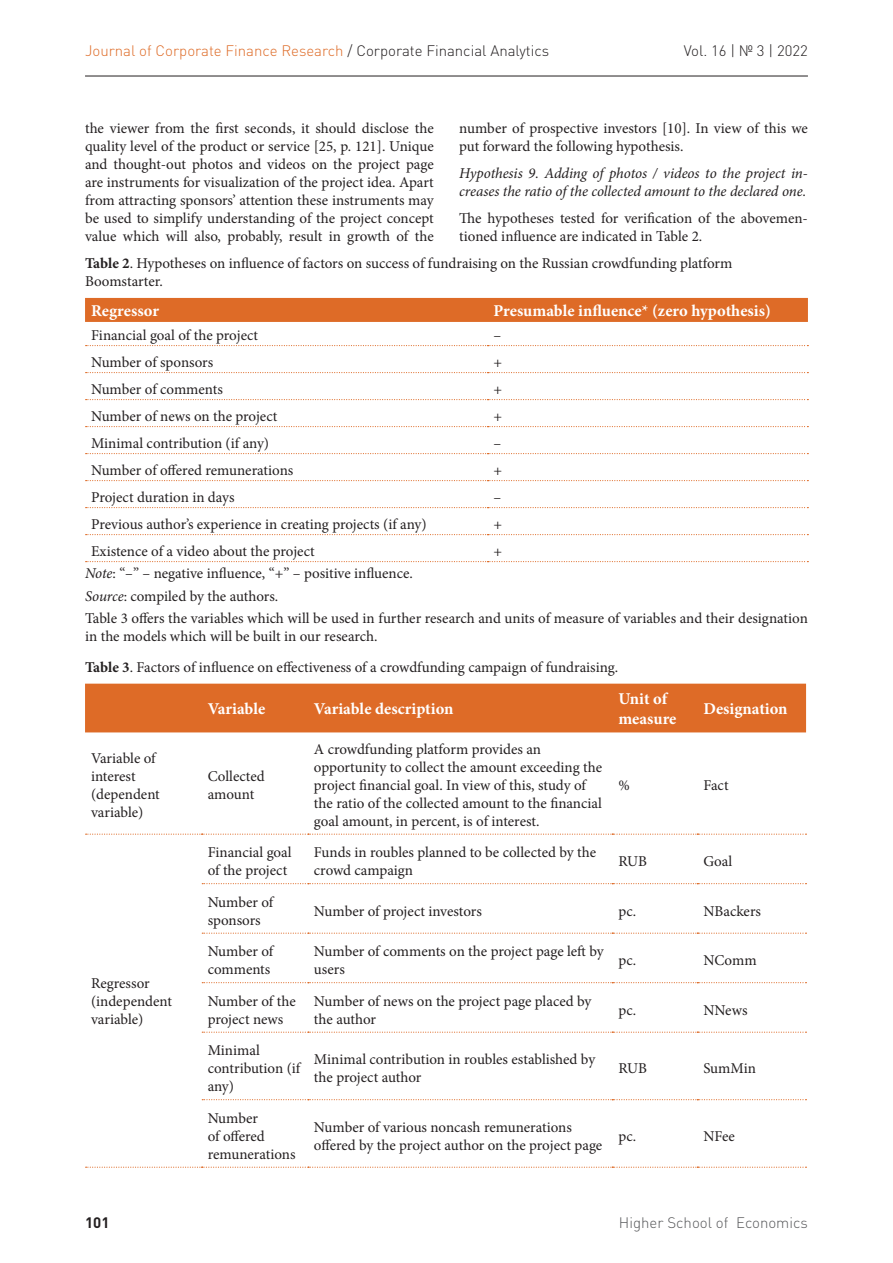
<style>
.page{position:relative;width:893px;height:1263px;background:#fff}
.page>*{position:absolute;margin:0;border:0;box-sizing:border-box;transform-origin:0 0}
.ТАБЛИЦА_ЗАГ{font:700 16.5px/19.8px "Minion Pro";color:#fff}
.Текст_ENG{font:15px/18px "Minion Pro";color:#231f20}
.Название_таблицы{font:15px/18px "Minion Pro";color:#231f20}
.Текст_ENG-2{font:italic 15px/18px "Minion Pro";letter-spacing:-.01em;color:#231f20}
.t1{font:300 15px "DIN Pro";color:#de6b27}
.t2{font:300 15px "DIN Pro";color:#57585a}
.t3{font:300 15px "DIN Pro";color:#231f20}
.t4{font:700 15px "DIN Pro";color:#231f20}
.s1{color:#231f20}
.s2{font-weight:700}
.s3{font-style:italic}
</style>
<div class="page">
<hr style="left:85px;top:76px;width:723px;height:1px;background:#231f20">
<div style="left:85px;top:298px;width:723px;height:24px;background:#de6b27"></div>
<svg style="left:86px;top:345px;width:722px;height:1px"></svg>
<svg style="left:86px;top:372px;width:722px;height:1px"></svg>
<svg style="left:86px;top:399px;width:722px;height:1px"></svg>
<svg style="left:86px;top:426px;width:722px;height:1px"></svg>
<svg style="left:86px;top:453px;width:722px;height:1px"></svg>
<svg style="left:86px;top:480px;width:722px;height:1px"></svg>
<svg style="left:86px;top:507px;width:722px;height:1px"></svg>
<svg style="left:86px;top:534px;width:722px;height:1px"></svg>
<svg style="left:86px;top:561px;width:722px;height:1px"></svg>
<div style="left:85px;top:684px;width:721px;height:48px;background:#de6b27"></div>
<svg style="left:202px;top:883px;width:604px;height:1px"></svg>
<svg style="left:202px;top:932px;width:604px;height:2px"></svg>
<svg style="left:202px;top:982px;width:604px;height:1px"></svg>
<svg style="left:202px;top:1031px;width:604px;height:2px"></svg>
<svg style="left:202px;top:1099px;width:604px;height:1px"></svg>
<svg style="left:86px;top:833px;width:720px;height:2px"></svg>
<svg style="left:86px;top:1166px;width:720px;height:2px"></svg>
<p class="t1" style="left:85px;top:40px;width:466px">Journal of Corporate Finance Research <span class="s1">/ Corporate Financial Analytics</span></p>
<p class="t3" style="left:684px;top:40px;width:126px">Vol. 16 | № 3 | 2022</p>
<p class="Текст_ENG" style="left:85px;top:119px;width:350px;text-align:justify">the viewer from the first seconds, it should disclose the quality level of the product or service [25, p. 121]. Unique and thought-out photos and videos on the project page are instruments for visualization of the project idea. Apart from attracting sponsors’ attention these instruments may be used to simplify understanding of the project concept value which will also, probably, result in growth of the</p>
<p class="Текст_ENG" style="left:459px;top:119px;width:350px">number of prospective investors [10]. In view of this we put forward the following hypothesis.</p>
<p class="Текст_ENG-2" style="left:459px;top:164px;width:350px">Hypothesis 9. Adding of photos / videos to the project in&shy;creases the ratio of the collected amount to the declared one.</p>
<p class="Текст_ENG" style="left:459px;top:209px;width:350px">The hypotheses tested for verification of the abovemen&shy;tioned influence are indicated in Table 2.</p>
<p class="Название_таблицы" style="left:85px;top:254px;width:649px"><span class="s2">Table 2</span>. Hypotheses on influence of factors on success of fundraising on the Russian crowdfunding platform<br>Boomstarter.</p>
<p class="ТАБЛИЦА_ЗАГ" style="left:91px;top:301px;width:69px">Regressor</p>
<p class="ТАБЛИЦА_ЗАГ" style="left:494px;top:301px;width:279px">Presumable influence* (zero hypothesis)</p>
<p class="Текст_ENG" style="left:91px;top:326px;width:169px">Financial goal of the project</p>
<p class="Текст_ENG" style="left:494px;top:326px;width:9px">–</p>
<p class="Текст_ENG" style="left:91px;top:353px;width:124px">Number of sponsors</p>
<p class="Текст_ENG" style="left:494px;top:353px;width:10px">+</p>
<p class="Текст_ENG" style="left:91px;top:380px;width:133px">Number of comments</p>
<p class="Текст_ENG" style="left:494px;top:380px;width:10px">+</p>
<p class="Текст_ENG" style="left:91px;top:407px;width:188px">Number of news on the project</p>
<p class="Текст_ENG" style="left:494px;top:407px;width:10px">+</p>
<p class="Текст_ENG" style="left:91px;top:434px;width:180px">Minimal contribution (if any)</p>
<p class="Текст_ENG" style="left:494px;top:434px;width:9px">–</p>
<p class="Текст_ENG" style="left:91px;top:461px;width:204px">Number of offered remunerations</p>
<p class="Текст_ENG" style="left:494px;top:461px;width:10px">+</p>
<p class="Текст_ENG" style="left:91px;top:488px;width:145px">Project duration in days</p>
<p class="Текст_ENG" style="left:494px;top:488px;width:9px">–</p>
<p class="Текст_ENG" style="left:91px;top:515px;width:337px">Previous author’s experience in creating projects (if any)</p>
<p class="Текст_ENG" style="left:494px;top:515px;width:10px">+</p>
<p class="Текст_ENG" style="left:91px;top:542px;width:225px">Existence of a video about the project</p>
<p class="Текст_ENG" style="left:494px;top:542px;width:10px">+</p>
<p class="Текст_ENG" style="left:85px;top:564px;width:329px"><span class="s3">Note</span>: “–” – negative influence, “+” – positive influence.</p>
<p class="Текст_ENG" style="left:85px;top:587px;width:195px"><span class="s3">Source</span>: compiled by the authors.</p>
<p class="Текст_ENG" style="left:85px;top:609px;width:724px">Table 3 offers the variables which will be used in further research and units of measure of variables and their designation in the models which will be built in our research.</p>
<p class="Название_таблицы" style="left:85px;top:658px;width:535px"><span class="s2">Table 3</span>. Factors of influence on effectiveness of a crowdfunding campaign of fundraising.</p>
<p class="ТАБЛИЦА_ЗАГ" style="left:208px;top:699px;width:59px">Variable</p>
<p class="ТАБЛИЦА_ЗАГ" style="left:314px;top:699px;width:141px">Variable description</p>
<p class="ТАБЛИЦА_ЗАГ" style="left:618px;top:689px;width:60px">Unit of measure</p>
<p class="ТАБЛИЦА_ЗАГ" style="left:703px;top:699px;width:86px">Designation</p>
<p class="Текст_ENG" style="left:91px;top:749px;width:70px">Variable of interest (dependent variable)</p>
<p class="Текст_ENG" style="left:314px;top:740px;width:290px">A crowdfunding platform provides an opportunity to collect the amount exceeding the project financial goal. In view of this, study of the ratio of the collected amount to the financial goal amount, in percent, is of interest.</p>
<p class="Текст_ENG" style="left:208px;top:767px;width:59px">Collected amount</p>
<p class="Текст_ENG" style="left:618px;top:776px;width:13px">%</p>
<p class="Текст_ENG" style="left:703px;top:776px;width:27px">Fact</p>
<p class="Текст_ENG" style="left:91px;top:974px;width:82px">Regressor (independent variable)</p>
<p class="Текст_ENG" style="left:208px;top:843px;width:86px">Financial goal of the project</p>
<p class="Текст_ENG" style="left:314px;top:843px;width:284px">Funds in roubles planned to be collected by the crowd campaign</p>
<p class="Текст_ENG" style="left:618px;top:852px;width:30px">RUB</p>
<p class="Текст_ENG" style="left:703px;top:852px;width:31px">Goal</p>
<p class="Текст_ENG" style="left:208px;top:893px;width:67px">Number of sponsors</p>
<p class="Текст_ENG" style="left:314px;top:902px;width:169px">Number of project investors</p>
<p class="Текст_ENG" style="left:618px;top:902px;width:19px">pc.</p>
<p class="Текст_ENG" style="left:703px;top:902px;width:59px">NBackers</p>
<p class="Текст_ENG" style="left:208px;top:942px;width:67px">Number of comments</p>
<p class="Текст_ENG" style="left:314px;top:942px;width:291px">Number of comments on the project page left by users</p>
<p class="Текст_ENG" style="left:618px;top:951px;width:19px">pc.</p>
<p class="Текст_ENG" style="left:703px;top:951px;width:55px">NComm</p>
<p class="Текст_ENG" style="left:208px;top:992px;width:90px">Number of the project news</p>
<p class="Текст_ENG" style="left:314px;top:992px;width:279px">Number of news on the project page placed by the author</p>
<p class="Текст_ENG" style="left:618px;top:1001px;width:19px">pc.</p>
<p class="Текст_ENG" style="left:703px;top:1001px;width:46px">NNews</p>
<p class="Текст_ENG" style="left:208px;top:1041px;width:94px">Minimal contribution (if any)</p>
<p class="Текст_ENG" style="left:314px;top:1050px;width:283px">Minimal contribution in roubles established by the project author</p>
<p class="Текст_ENG" style="left:618px;top:1059px;width:30px">RUB</p>
<p class="Текст_ENG" style="left:703px;top:1059px;width:54px">SumMin</p>
<p class="Текст_ENG" style="left:208px;top:1109px;width:89px">Number<br>of offered remunerations</p>
<p class="Текст_ENG" style="left:314px;top:1118px;width:290px">Number of various noncash remunerations offered by the project author on the project page</p>
<p class="Текст_ENG" style="left:618px;top:1127px;width:19px">pc.</p>
<p class="Текст_ENG" style="left:703px;top:1127px;width:33px">NFee</p>
<p class="t4" style="left:85px;top:1212px;width:26px">101</p>
<p class="t2" style="left:619px;top:1212px;width:190px">Higher School of Economics</p>
</div>
